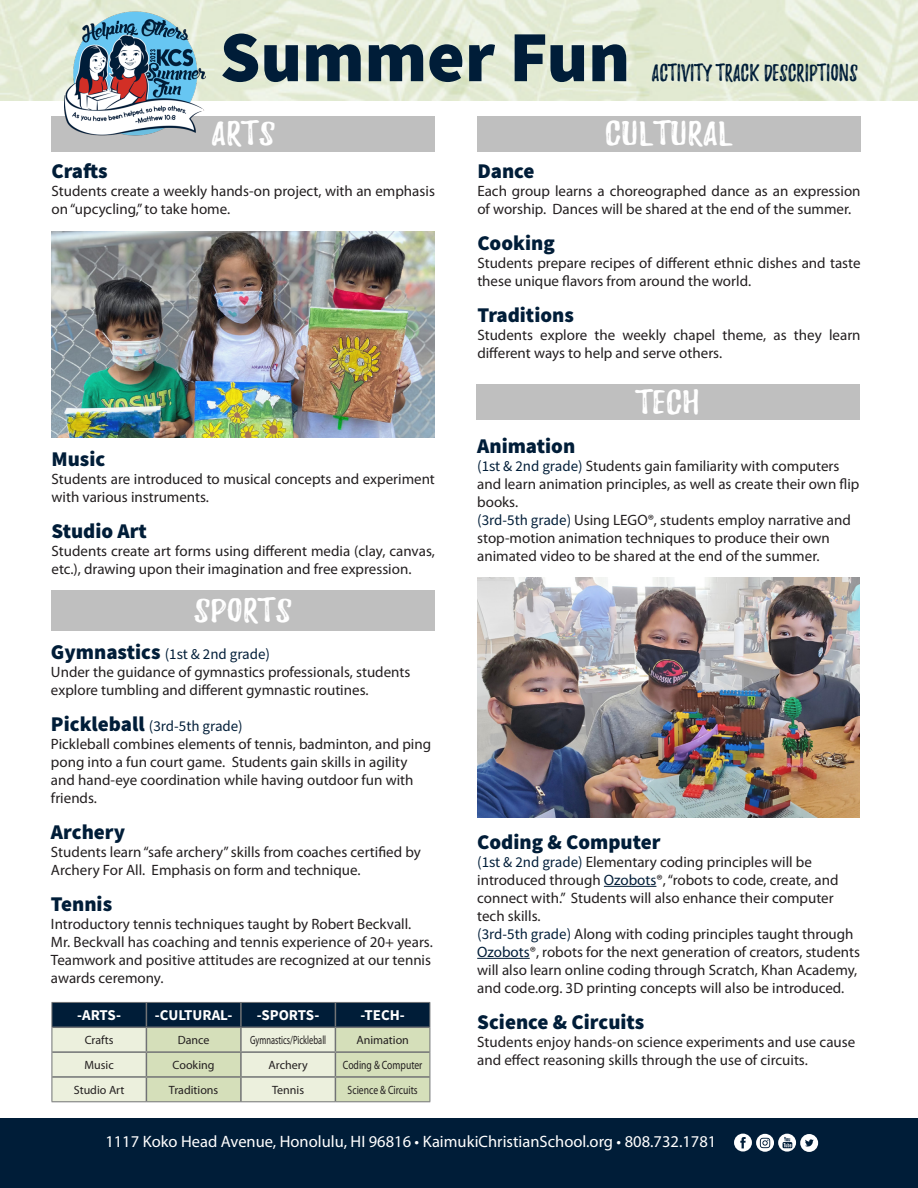
<style>
.page{position:relative;width:918px;height:1188px;background:#fff}
.page>*{position:absolute;margin:0;border:0;box-sizing:border-box;transform-origin:0 0}
.t1{font:900 72px "Source Sans Pro";color:#001d38}
.Body{font:29.7px "Playlist Caps";color:#fff;scale:1.36 1}
.t2{font:900 21px "Source Sans Pro";color:#001d38}
.Body-2{font:21px "Playlist Caps";color:#001d38}
.Bullet_List{font:16.5px "Myriad Pro";color:#fff}
.t3{font:15px/18px "Myriad Pro";color:#231f20}
.t4{font:15px "Source Sans Pro";color:#001d38}
.Body-3{font:700 15px "Source Sans Pro";color:#fff}
.Body-4{font:12px "Myriad Pro";color:#231f20}
.Body-5{font:12px "Myriad Pro";color:#231f20;scale:.8 1}
.Body-6{font:12px "Myriad Pro";color:#231f20;scale:.7 1}
.s1{font-weight:900;font-size:21px}
.s2{font-family:"Source Sans Pro";color:#001d38}
.s3{color:#001d38}
</style>
<div class="page">
<img style="left:0;top:0;width:917px;height:100px">
<div style="left:0;top:1119px;width:918px;height:69px;background:#001d38"></div>
<svg style="left:734px;top:1134px;width:84px;height:18px"></svg>
<svg style="left:52px;top:1002px;width:379px;height:100px;background:#a4afa2"></svg>
<div style="left:477px;top:116px;width:384px;height:36px;background:#bfbfbf"></div>
<hr style="left:604px;top:886px;width:52px;height:1px;background:#001d38">
<hr style="left:477px;top:958px;width:53px;height:1px;background:#001d38">
<img style="left:477px;top:578px;width:382px;height:240px">
<img style="left:52px;top:232px;width:383px;height:205px">
<div style="left:476px;top:384px;width:383px;height:36px;background:#bfbfbf"></div>
<div style="left:52px;top:116px;width:383px;height:36px;background:#bfbfbf"></div>
<div style="left:51px;top:590px;width:383px;height:41px;background:#bfbfbf"></div>
<img style="left:65px;top:11px;width:141px;height:125px">
<p class="t1" style="left:220px;top:7px;width:412px">Summer Fun</p>
<p class="Body-2" style="left:652px;top:63px;width:207px">ACTIVITY TRACK DESCRIPTIONS</p>
<p class="Body" style="left:212px;top:120px;width:48px">ARTS</p>
<p class="t2" style="left:52px;top:156px;width:58px">Crafts</p>
<p class="t3" style="left:52px;top:181px;width:385px">Students create a weekly hands-on project, with an emphasis on “upcycling,” to take home.</p>
<p class="t2" style="left:52px;top:444px;width:55px">Music</p>
<p class="t3" style="left:52px;top:469px;width:385px">Students are introduced to musical concepts and experiment with various instruments.</p>
<p class="t2" style="left:52px;top:516px;width:97px">Studio Art</p>
<p class="t3" style="left:52px;top:541px;width:385px">Students create art forms using different media (clay, canvas, etc.), drawing upon their imagination and free expression.</p>
<p class="Body" style="left:194px;top:597px;width:74px">SPORTS</p>
<p class="t4" style="left:51px;top:644px;width:221px"><span class="s1">Gymnastics</span> (1st &amp; 2nd grade)</p>
<p class="t3" style="left:51px;top:663px;width:361px">Under the guidance of gymnastics professionals, students explore tumbling and different gymnastic routines.</p>
<p class="t4" style="left:51px;top:716px;width:193px"><span class="s1">Pickleball</span> (3rd-5th grade)</p>
<p class="t3" style="left:51px;top:735px;width:382px">Pickleball combines elements of tennis, badminton, and ping pong into a fun court game. Students gain skills in agility and hand-eye coordination while having outdoor fun with friends.</p>
<p class="t2" style="left:51px;top:817px;width:76px">Archery</p>
<p class="t3" style="left:51px;top:843px;width:371px">Students learn “safe archery” skills from coaches certified by<br>Archery For All. Emphasis on form and technique.</p>
<p class="t2" style="left:51px;top:889px;width:63px">Tennis</p>
<p class="t3" style="left:51px;top:915px;width:383px">Introductory tennis techniques taught by Robert Beckvall.<br>Mr. Beckvall has coaching and tennis experience of 20+ years.<br>Teamwork and positive attitudes are recognized at our tennis awards ceremony.</p>
<p class="Body-3" style="left:77px;top:1005px;width:46px">-ARTS-</p>
<p class="Body-3" style="left:155px;top:1005px;width:79px">-CULTURAL-</p>
<p class="Body-3" style="left:257px;top:1005px;width:64px">-SPORTS-</p>
<p class="Body-3" style="left:360px;top:1005px;width:46px">-TECH-</p>
<p class="Body-4" style="left:85px;top:1033px;width:30px">Crafts</p>
<p class="Body-4" style="left:178px;top:1033px;width:33px">Dance</p>
<p class="Body-6" style="left:250px;top:1033px;width:110px">Gymnastics/Pickleball</p>
<p class="Body-4" style="left:356px;top:1033px;width:54px">Animation</p>
<p class="Body-4" style="left:85px;top:1058px;width:31px">Music</p>
<p class="Body-4" style="left:173px;top:1058px;width:44px">Cooking</p>
<p class="Body-4" style="left:269px;top:1058px;width:41px">Archery</p>
<p class="Body-5" style="left:343px;top:1058px;width:101px">Coding &amp; Computer</p>
<p class="Body-4" style="left:74px;top:1082px;width:52px">Studio Art</p>
<p class="Body-4" style="left:169px;top:1082px;width:51px">Traditions</p>
<p class="Body-4" style="left:272px;top:1082px;width:34px">Tennis</p>
<p class="Body-5" style="left:348px;top:1082px;width:89px">Science &amp; Circuits</p>
<p class="Body" style="left:604px;top:120px;width:96px">CULTURAL</p>
<p class="t2" style="left:477px;top:156px;width:59px">Dance</p>
<p class="t3" style="left:477px;top:181px;width:385px">Each group learns a choreographed dance as an expression of worship. Dances will be shared at the end of the summer.</p>
<p class="t2" style="left:477px;top:228px;width:79px">Cooking</p>
<p class="t3" style="left:477px;top:253px;width:385px">Students prepare recipes of different ethnic dishes and taste these unique flavors from around the world.</p>
<p class="t2" style="left:477px;top:300px;width:98px">Traditions</p>
<p class="t3" style="left:477px;top:325px;width:385px">Students explore the weekly chapel theme, as they learn different ways to help and serve others.</p>
<p class="Body" style="left:636px;top:389px;width:48px">TECH</p>
<p class="t2" style="left:477px;top:431px;width:100px">Animation</p>
<p class="t3" style="left:477px;top:457px;width:384px"><span class="s2">(1st &amp; 2nd grade)</span> Students gain familiarity with computers and learn animation principles, as well as create their own flip books.</p>
<p class="t3" style="left:477px;top:511px;width:375px"><span class="s2">(3rd-5th grade)</span> Using LEGO®, students employ narrative and stop-motion animation techniques to produce their own animated video to be shared at the end of the summer.</p>
<p class="t2" style="left:477px;top:827px;width:185px">Coding &amp; Computer</p>
<p class="t3" style="left:477px;top:853px;width:363px"><span class="s2">(1st &amp; 2nd grade)</span> Elementary coding principles will be introduced through <span class="s3">Ozobots</span>®, “robots to code, create, and connect with.” Students will also enhance their computer tech skills.</p>
<p class="t3" style="left:477px;top:925px;width:384px"><span class="s2">(3rd-5th grade)</span> Along with coding principles taught through <span class="s3">Ozobots</span>®, robots for the next generation of creators, students will also learn online coding through Scratch, Khan Academy, and code.org. 3D printing concepts will also be introduced.</p>
<p class="t2" style="left:477px;top:1007px;width:168px">Science &amp; Circuits</p>
<p class="t3" style="left:477px;top:1033px;width:380px">Students enjoy hands-on science experiments and use cause and effect reasoning skills through the use of circuits.</p>
<p class="Bullet_List" style="left:105px;top:1132px;width:612px">1117 Koko Head Avenue, Honolulu, HI 96816 • KaimukiChristianSchool.org • 808.732.1781</p>
</div>
